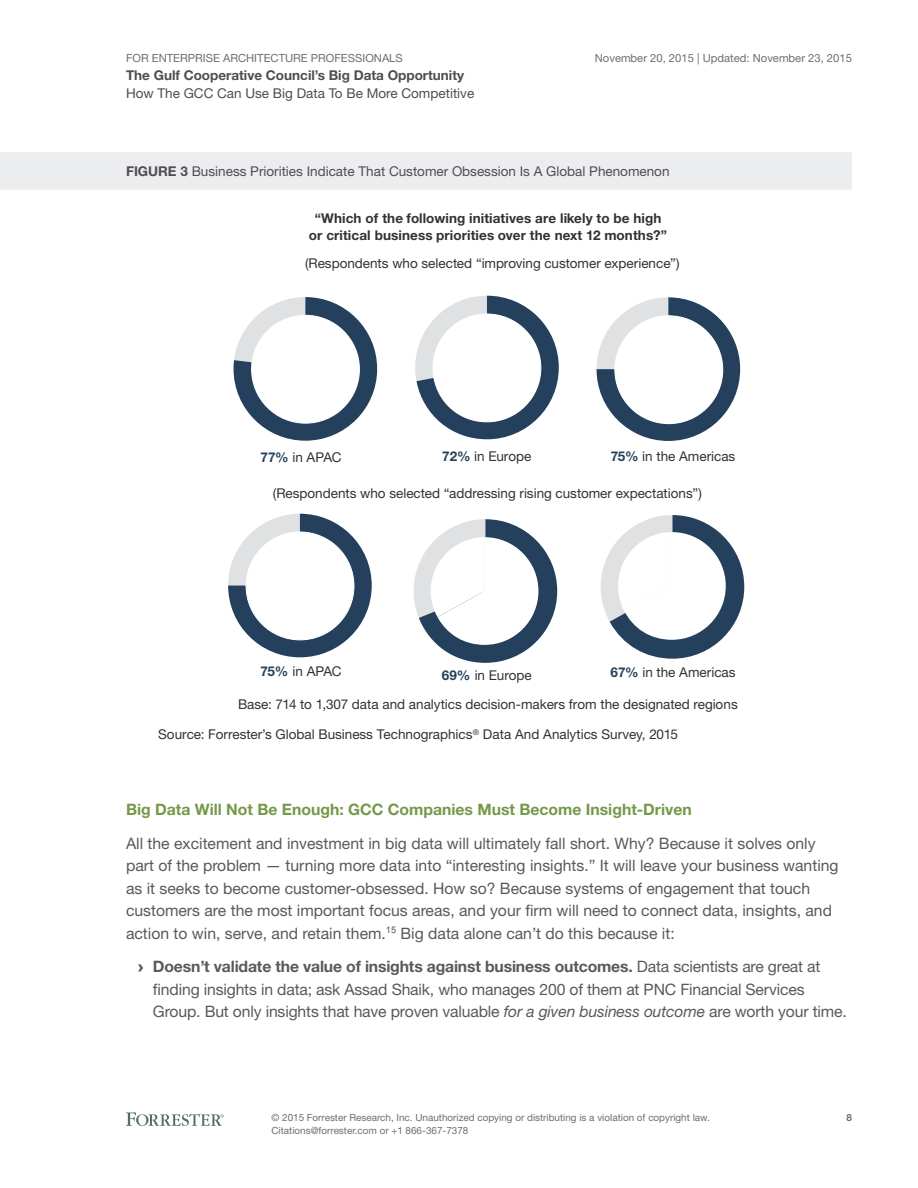
<style>
.page{position:relative;width:918px;height:1188px;background:#fff}
.page>*{position:absolute;margin:0;border:0;box-sizing:border-box;transform-origin:0 0}
.t1{font:15.75px/22.5px "Helvetica Neue LT Std";color:#59595b}
.t2{font:700 15.75px "Helvetica Neue LT Std";color:#769849}
.t3{font:13.5px "Helvetica Neue LT Std";color:#303234}
.t4{font:13.5px "Helvetica Neue LT Std";color:#4e4e50}
.t5{font:700 13.5px/16.5px "Helvetica Neue LT Std";letter-spacing:.005em;color:#303234;text-align:center}
.t6{font:700 13.5px "Helvetica Neue LT Std";color:#4e4e50}
.t7{font:11.25px "Helvetica Neue LT Std";color:#6d6e70}
.t8{font:9.9px/12.8px "Helvetica Neue LT Std";color:#6d6e70}
.t9{font:700 9.9px "Helvetica Neue LT Std";color:#6d6e70}
.s1{font-weight:700}
.s2{font-weight:700;color:#24405c}
.s3{font-family:"Arial";font-weight:900}
.s4{font-style:italic}
</style>
<div class="page">
<svg style="left:126px;top:1112px;width:98px;height:14px"></svg>
<div style="left:0;top:152px;width:852px;height:38px;background:#ecedee"></div>
<svg style="left:234px;top:297px;width:143px;height:144px"></svg>
<svg style="left:415px;top:296px;width:144px;height:143px"></svg>
<svg style="left:597px;top:297px;width:143px;height:144px"></svg>
<svg style="left:228px;top:514px;width:144px;height:143px"></svg>
<svg style="left:413px;top:519px;width:144px;height:144px"></svg>
<svg style="left:600px;top:515px;width:144px;height:144px"></svg>
<p class="t7" style="left:126px;top:51px;width:278px">For Enterprise Architecture Professionals</p>
<p class="t6" style="left:126px;top:67px;width:340px">The Gulf Cooperative Council’s Big Data Opportunity</p>
<p class="t4" style="left:126px;top:85px;width:350px">How The GCC Can Use Big Data To Be More Competitive</p>
<p class="t7" style="left:595px;top:51px;width:259px">November 20, 2015 | Updated: November 23, 2015</p>
<p class="t4" style="left:126px;top:163px;width:545px"><span class="s1">FIGURE 3</span> Business Priorities Indicate That Customer Obsession Is A Global Phenomenon</p>
<p class="t5" style="left:309px;top:210px;width:360px">“Which of the following initiatives are likely to be high or critical business priorities over the next 12 months?”</p>
<p class="t3" style="left:305px;top:256px;width:376px">(Respondents who selected “improving customer experience”)</p>
<p class="t3" style="left:261px;top:450px;width:82px"><span class="s2">77%</span> in APAC</p>
<p class="t3" style="left:442px;top:448px;width:90px"><span class="s2">72%</span> in Europe</p>
<p class="t3" style="left:611px;top:448px;width:126px"><span class="s2">75%</span> in the Americas</p>
<p class="t3" style="left:273px;top:485px;width:431px">(Respondents who selected “addressing rising customer expectations”)</p>
<p class="t3" style="left:260px;top:663px;width:83px"><span class="s2">75%</span> in APAC</p>
<p class="t3" style="left:442px;top:667px;width:91px"><span class="s2">69%</span> in Europe</p>
<p class="t3" style="left:611px;top:665px;width:127px"><span class="s2">67%</span> in the Americas</p>
<p class="t3" style="left:238px;top:697px;width:501px">Base: 714 to 1,307 data and analytics decision-makers from the designated regions</p>
<p class="t3" style="left:158px;top:726px;width:521px">Source: Forrester’s Global Business Technographics<sup>®</sup> Data And Analytics Survey, 2015</p>
<p class="t2" style="left:126px;top:799px;width:567px">Big Data Will Not Be Enough: GCC Companies Must Become Insight-Driven</p>
<p class="t1" style="left:126px;top:831px;width:714px">All the excitement and investment in big data will ultimately fall short. Why? Because it solves only part of the problem — turning more data into “interesting insights.” It will leave your business wanting as it seeks to become customer-obsessed. H ow so? Because systems of engagement that touch customers are the most important focus areas, and your firm will need to connect data, insights, and action to win, serve, and retain them.<sup>15</sup> Big data alone can’t do this because it:</p>
<p class="t1" style="left:153px;top:955px;width:695px;text-indent:-15px"><span class="s3">›</span> <span class="s1">Doesn’t validate the value of insights against business outcomes.</span> Data scientists are great at finding insights in data; ask Assad Shaik, who manages 200 of them at PNC Financial Services<br>Group. But only insights that have proven valuable <span class="s4">for a given business outcome</span> are worth your time.</p>
<p class="t8" style="left:272px;top:1111px;width:440px">© 2015 Forrester Research, I nc. Unauthorized copying or distributing is a violation of copyright law.<br>Citations@forrester.com or +1 866-367-7378</p>
<p class="t9" style="left:846px;top:1112px;width:7px">8</p>
</div>
